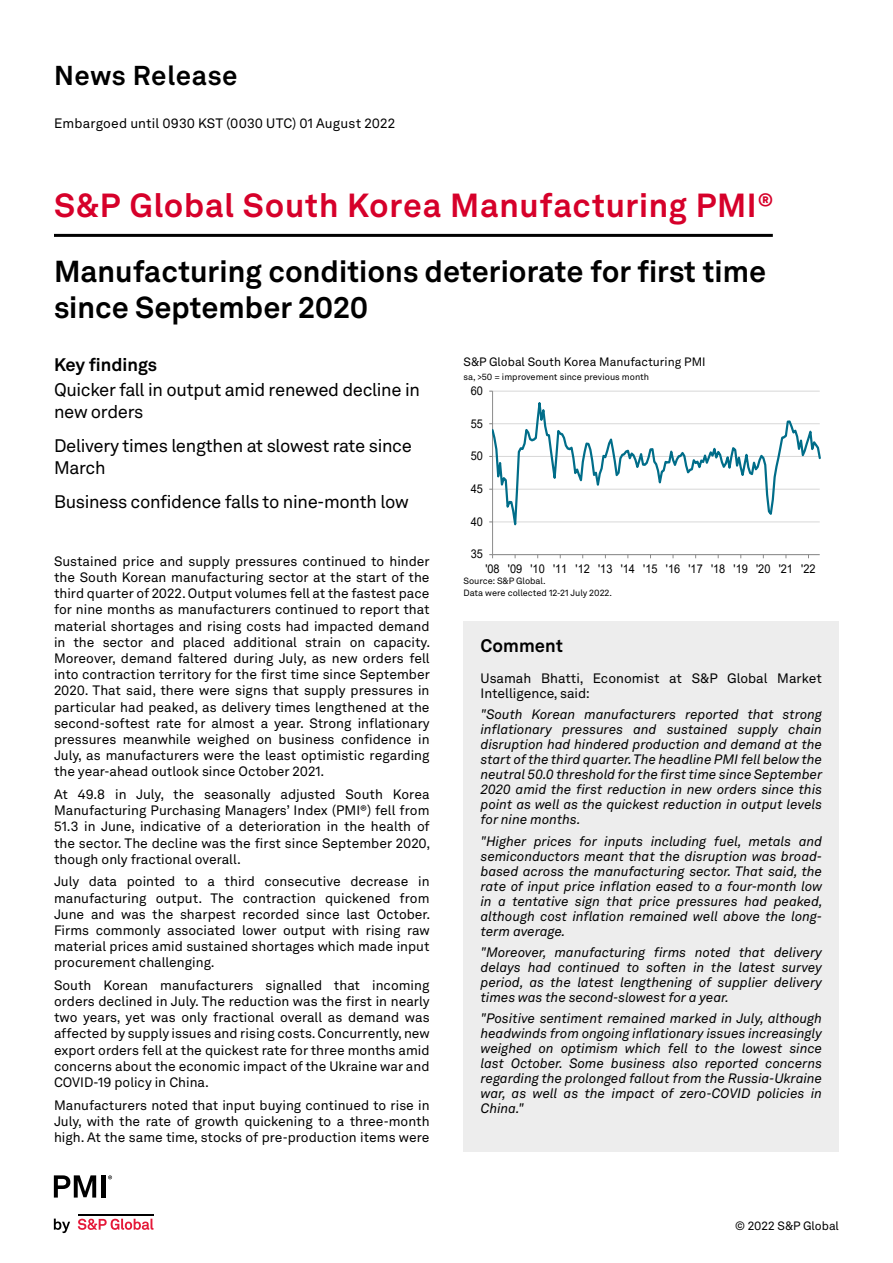
<style>
.page{position:relative;width:893px;height:1263px;background:#fff}
.page>*{position:absolute;margin:0;border:0;box-sizing:border-box;transform-origin:0 0}
.t1{font:700 33px "Akkurat LL";letter-spacing:.02em;color:#d6002a}
.t2{font:700 30px/36px "Akkurat LL";color:#000}
.t3{font:700 27px "Akkurat LL";letter-spacing:.025em;color:#000}
.t4{font:18px/21.6px "Akkurat LL";letter-spacing:-.02em;color:#000}
.t5{font:700 18px "Akkurat LL";color:#000}
.t6{font:13.5px/16.2px "Akkurat LL";color:#000;text-align:justify}
.t7{font:italic 13.5px/15px "Akkurat LL";color:#000;text-align:justify}
.t8{font:12px "Arial";color:#000;scale:.91 1}
.t9{font:12px "Akkurat LL";color:#000}
.t10{font:9px "Akkurat LL";color:#000}
</style>
<div class="page">
<hr style="left:492px;top:391px;width:1px;height:164px;background:#868686">
<hr style="left:493px;top:554px;width:327px;height:1px;background:#868686">
<svg style="left:492px;top:391px;width:328px;height:155px"></svg>
<hr style="left:54px;top:234px;width:719px;height:3px;background:#000">
<div style="left:464px;top:621px;width:375px;height:51px;background:#ededed"></div>
<div style="left:463px;top:672px;width:376px;height:480px;background:#ededed"></div>
<svg style="left:54px;top:1218px;width:16px;height:15px"></svg>
<svg style="left:78px;top:1218px;width:75px;height:12px"></svg>
<hr style="left:78px;top:1213px;width:75px;height:2px;background:#000">
<svg style="left:54px;top:1175px;width:42px;height:22px"></svg>
<div style="left:101px;top:1175px;width:5px;height:22px;background:#000"></div>
<svg style="left:108px;top:1175px;width:4px;height:4px"></svg>
<h3 class="t3" style="left:54px;top:55px;width:185px">News Release</h3>
<p class="t6" style="left:54px;top:114px;width:343px">Embargoed until 0930 KST (0030 UTC) 01 August 2022</p>
<h1 class="t1" style="left:54px;top:180px;width:721px">S&amp;P Global South Korea Manufacturing PMI®</h1>
<h2 class="t2" style="left:54px;top:252px;width:714px">Manufacturing conditions deteriorate for first time since September 2020</h2>
<h3 class="t5" style="left:54px;top:351px;width:105px">Key findings</h3>
<p class="t9" style="left:463px;top:353px;width:244px">S&amp;P Global South Korea Manufacturing PMI</p>
<p class="t10" style="left:463px;top:370px;width:187px">sa, &gt;50 = improvement since previous month</p>
<h3 class="t4" style="left:54px;top:378px;width:367px">Quicker fall in output amid renewed decline in new orders</h3>
<h3 class="t4" style="left:54px;top:434px;width:359px">Delivery times lengthen at slowest rate since<br>March</h3>
<h3 class="t4" style="left:54px;top:490px;width:356px">Business confidence falls to nine-month low</h3>
<p class="t8" style="left:471px;top:382px;width:15px">60</p>
<p class="t8" style="left:471px;top:415px;width:15px">55</p>
<p class="t8" style="left:471px;top:448px;width:15px">50</p>
<p class="t8" style="left:471px;top:480px;width:15px">45</p>
<p class="t6" style="left:54px;top:552px;width:378px">Sustained price and supply pressures continued to hinder the South Korean manufacturing sector at the start of the third quarter of 2022. Output volumes fell at the fastest pace for nine months as manufacturers continued to report that material shortages and rising costs had impacted demand in the sector and placed additional strain on capacity.<br>Moreover, demand faltered during July, as new orders fell into contraction territory for the first time since September 2020. That said, there were signs that supply pressures in particular had peaked, as delivery times lengthened at the second-softest rate for almost a year. Strong inflationary pressures meanwhile weighed on business confidence in July, as manufacturers were the least optimistic regarding the year-ahead outlook since October 2021.</p>
<p class="t6" style="left:54px;top:785px;width:378px">At 49.8 in July, the seasonally adjusted South Korea Manufacturing Purchasing Managers’ Index (PMI®) fell from 51.3 in June, indicative of a deterioration in the health of the sector. The decline was the first since September 2020, though only fractional overall.</p>
<p class="t6" style="left:54px;top:873px;width:378px">July data pointed to a third consecutive decrease in manufacturing output. The contraction quickened from June and was the sharpest recorded since last October.<br>Firms commonly associated lower output with rising raw material prices amid sustained shortages which made input procurement challenging.</p>
<p class="t6" style="left:54px;top:976px;width:377px">South Korean manufacturers signalled that incoming orders declined in July. The reduction was the first in nearly two years, yet was only fractional overall as demand was affected by supply issues and rising costs. Concurrently, new export orders fell at the quickest rate for three months amid concerns about the economic impact of the Ukraine war and COVID-19 policy in China.</p>
<p class="t6" style="left:54px;top:1096px;width:377px">Manufacturers noted that input buying continued to rise in July, with the rate of growth quickening to a three-month high. At the same time, stocks of pre-production items were</p>
<p class="t8" style="left:471px;top:513px;width:15px">40</p>
<p class="t8" style="left:471px;top:546px;width:15px">35</p>
<p class="t8" style="left:485px;top:560px;width:364px">'08 '09 '10 '11 '12 '13 '14 '15 '16 '17 '18 '19 '20 '21 '22</p>
<p class="t10" style="left:463px;top:574px;width:84px">Source: S&amp;P Global.</p>
<p class="t10" style="left:463px;top:587px;width:150px">Data were collected 12-21 July 2022.</p>
<h3 class="t5" style="left:481px;top:632px;width:84px">Comment</h3>
<p class="t6" style="left:480px;top:670px;width:343px;line-height:15px">Usamah Bhatti, Economist at S&amp;P Global Market<br>Intelligence, said:</p>
<p class="t7" style="left:480px;top:706px;width:343px">"South Korean manufacturers reported that strong inflationary pressures and sustained supply chain disruption had hindered production and demand at the start of the third quarter. The headline PMI fell below the neutral 50.0 threshold for the first time since September 2020 amid the first reduction in new orders since this point as well as the quickest reduction in output levels for nine months.</p>
<p class="t7" style="left:480px;top:833px;width:344px">"Higher prices for inputs including fuel, metals and semiconductors meant that the disruption was broad&shy;based across the manufacturing sector. That said, the rate of input price inflation eased to a four-month low in a tentative sign that price pressures had peaked, although cost inflation remained well above the long&shy;term average.</p>
<p class="t7" style="left:480px;top:944px;width:343px">"Moreover, manufacturing firms noted that delivery delays had continued to soften in the latest survey period, as the latest lengthening of supplier delivery times was the second-slowest for a year.</p>
<p class="t7" style="left:480px;top:1010px;width:343px">"Positive sentiment remained marked in July, although headwinds from ongoing inflationary issues increasingly weighed on optimism which fell to the lowest since last October. Some business also reported concerns regarding the prolonged fallout from the Russia-Ukraine war, as well as the impact of zero-COVID policies in China."</p>
<p class="t9" style="left:735px;top:1216px;width:105px">© 2022 S&amp;P Global</p>
</div>
